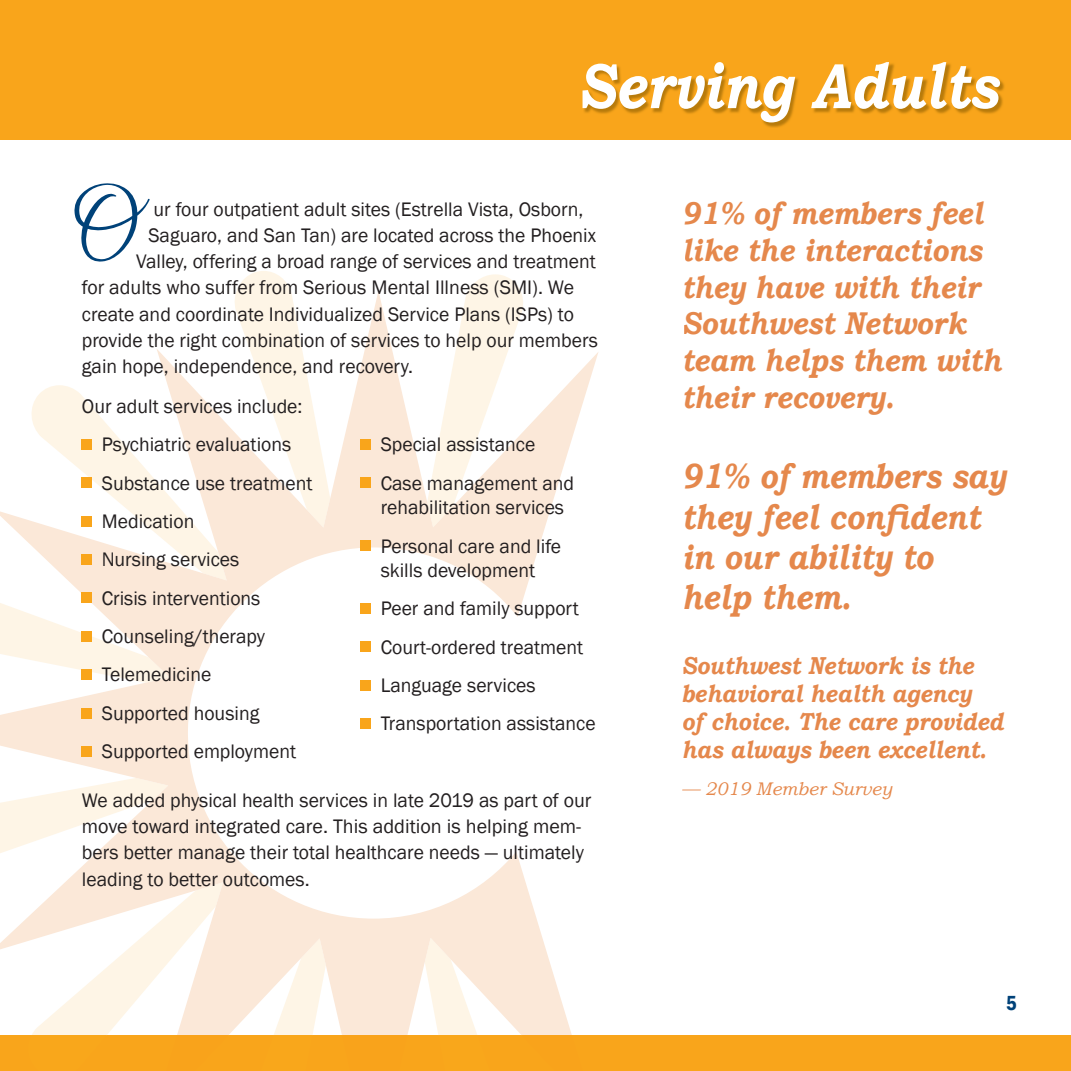
<style>
.page{position:relative;width:1071px;height:1071px;background:#fff}
.page>*{position:absolute;margin:0;border:0;box-sizing:border-box;transform-origin:0 0}
.t1{font:italic 700 64.23px "Bookman Old Style";color:#fff;scale:.84 1}
.t2{font:italic 700 35px/40.2px "Bookman Old Style";color:#e5884c;scale:.86 1}
.t3{font:italic 700 31.5px/36.8px "Bookman Old Style";color:#e5884c;scale:.88 1}
.t4{font:italic 700 24.5px/28px "Bookman Old Style";color:#e5884c;scale:.88 1}
.t5{font:600 condensed 21px "Franklin Gothic";color:#004279}
.t6{font:20.12px/38.3px "Franklin Gothic";color:#231f20}
.t7{font:italic 18.2px "Bookman Old Style";color:#e5884c}
</style>
<div class="page">
<div style="left:0;top:1035px;width:1071px;height:36px;background:#f9a51b"></div>
<div style="left:0;top:0;width:1071px;height:140px;background:#f9a51b"></div>
<img style="left:584px;top:63px;width:420px;height:65px">
<svg style="left:468px;top:274px;width:53px;height:17px"></svg>
<svg style="left:237px;top:271px;width:54px;height:20px"></svg>
<svg style="left:0;top:291px;width:599px;height:659px"></svg>
<svg style="left:25px;top:882px;width:558px;height:153px"></svg>
<div style="left:82px;top:439px;width:10px;height:11px;background:#f9a51b"></div>
<div style="left:82px;top:478px;width:10px;height:10px;background:#f9a51b"></div>
<div style="left:82px;top:516px;width:10px;height:10px;background:#f9a51b"></div>
<div style="left:82px;top:555px;width:10px;height:10px;background:#f9a51b"></div>
<div style="left:82px;top:593px;width:10px;height:10px;background:#f9a51b"></div>
<div style="left:82px;top:631px;width:10px;height:10px;background:#f9a51b"></div>
<div style="left:82px;top:670px;width:10px;height:10px;background:#f9a51b"></div>
<div style="left:82px;top:708px;width:10px;height:10px;background:#f9a51b"></div>
<div style="left:82px;top:746px;width:10px;height:10px;background:#f9a51b"></div>
<div style="left:361px;top:439px;width:10px;height:11px;background:#f9a51b"></div>
<div style="left:361px;top:478px;width:10px;height:10px;background:#f9a51b"></div>
<div style="left:361px;top:541px;width:10px;height:10px;background:#f9a51b"></div>
<div style="left:361px;top:604px;width:10px;height:10px;background:#f9a51b"></div>
<div style="left:361px;top:642px;width:10px;height:10px;background:#f9a51b"></div>
<div style="left:361px;top:680px;width:10px;height:10px;background:#f9a51b"></div>
<div style="left:361px;top:719px;width:10px;height:10px;background:#f9a51b"></div>
<h1 class="t1" style="left:577px;top:39px;width:502px">Serving Adults</h1>
<p class="t6" style="left:154px;top:190px;width:431px">ur four outpatient adult sites (Estrella Vista, Osborn,</p>
<p class="t6" style="left:148px;top:217px;width:449px">Saguaro, and San Tan) are located across the Phoenix</p>
<p class="t6" style="left:136px;top:243px;width:461px">Valley, offering a broad range of services and treatment</p>
<p class="t6" style="left:82px;top:269px;width:494px">for adults who suffer from Serious Mental Illness (SMI). We</p>
<p class="t6" style="left:82px;top:295px;width:494px">create and coordinate Individualized Service Plans (ISPs) to</p>
<p class="t6" style="left:82px;top:322px;width:517px">provide the right combination of services to help our members</p>
<p class="t6" style="left:82px;top:348px;width:333px">gain hope, independence, and recovery.</p>
<p class="t6" style="left:82px;top:388px;width:222px">Our adult services include:</p>
<p class="t6" style="left:102px;top:426px;width:212px">Psychiatric evaluations<br>Substance use treatment<br>Medication<br>Nursing services<br>Crisis interventions<br>Counseling/therapy<br>Telemedicine<br>Supported housing<br>Supported employment</p>
<p class="t6" style="left:381px;top:426px;width:195px">Special assistance<br>Case management and</p>
<p class="t6" style="left:381px;top:489px;width:185px">rehabilitation services<br>Personal care and life</p>
<p class="t6" style="left:381px;top:552px;width:217px">skills development<br>Peer and family support<br>Court-ordered treatment<br>Language services<br>Transportation assistance</p>
<p class="t6" style="left:82px;top:787px;width:511px;line-height:26.2px">We added physical health services in late 2019 as part of our move toward integrated care. This addition is helping mem&shy;bers better manage their total healthcare needs — ultimately leading to better outcomes.</p>
<h3 class="t3" style="left:681px;top:195px;width:365px">91% of members feel like the interactions they have with their<br>Southwest Network team helps them with their recovery.</h3>
<h2 class="t2" style="left:681px;top:456px;width:379px">91% of members say they feel confident in our ability to help them.</h2>
<p class="t4" style="left:681px;top:651px;width:368px">Southwest Network is the behavioral health agency<br>of choice. The care provided has always been excellent.</p>
<p class="t7" style="left:681px;top:777px;width:212px">— 2019 Member Survey</p>
<p class="t5" style="left:1006px;top:989px;width:12px">5</p>
</div>
